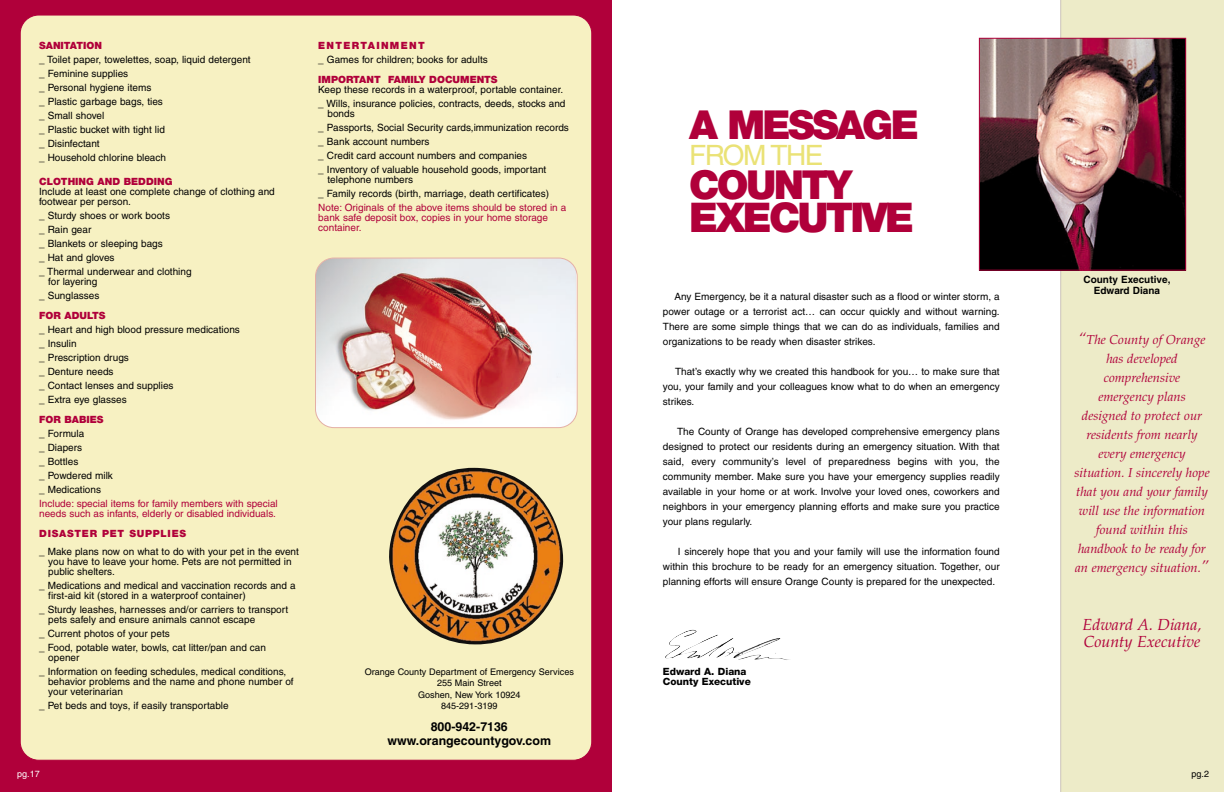
<style>
.page{position:relative;width:1224px;height:792px;background:#fff}
.page>*{position:absolute;margin:0;border:0;box-sizing:border-box;transform-origin:0 0}
.t1{font:900 41px "Helvetica Neue";letter-spacing:-.065em;color:#b0003a}
.t2{font:900 40px "Helvetica Neue";letter-spacing:-.065em;color:#b0003a}
.t3{font:28px "Helvetica";letter-spacing:-.055em;color:#eae276}
.t4{font:italic 16px/17px "Palatino";color:#b0003a}
.t5{font:italic 13px/19px "Palatino";color:#b0003a;text-align:center}
.t6{font:700 12.4px/14px "Helvetica";color:#000;text-align:center}
.t7{font:10px/14px "Helvetica";color:#000}
.t8{font:10px/10px "Helvetica";color:#b0003a}
.t9{font:900 10px "Helvetica Neue";color:#b0003a}
.t10{font:800 10px/10px "Helvetica Neue";color:#000}
.t11{font:700 10px/11px "Helvetica";color:#000;text-align:center}
.t12{font:900 10px "Helvetica Neue";letter-spacing:.135em;color:#b0003a}
.t13{font:9.1px/11.6px "Helvetica";color:#000;text-align:center}
.t14{font:9px "Helvetica";color:#fff}
.t15{font:9px "Helvetica";color:#000}
.s1{font-size:16px}
</style>
<div class="page">
<div style="left:1061px;top:0;width:163px;height:792px;background:#edebc8"></div>
<hr style="left:1060px;top:0;width:1px;height:792px;background:#cbc3b8">
<img style="left:981px;top:40px;width:203px;height:229px">
<div style="left:979px;top:38px;width:207px;height:233px;border:1px solid #b0003a"></div>
<div style="left:0;top:0;width:612px;height:792px;background:#b0003a"></div>
<div style="left:20px;top:15px;width:572px;height:746px;background:#f7f1c2"></div>
<img style="left:315px;top:258px;width:263px;height:170px">
<img style="left:665px;top:629px;width:125px;height:31px">
<img style="left:387px;top:467px;width:178px;height:178px">
<p class="t9" style="left:39px;top:41px;width:64px">SANITATION</p>
<p class="t7" style="left:39px;top:53px;width:213px">_ Toilet paper, towelettes, soap, liquid detergent _ Feminine supplies<br>_ Personal hygiene items<br>_ Plastic garbage bags, ties<br>_ Small shovel<br>_ Plastic bucket with tight lid<br>_ Disinfectant<br>_ Household chlorine bleach</p>
<p class="t9" style="left:39px;top:177px;width:135px">CLOTHING AND BEDDING</p>
<p class="t7" style="left:39px;top:187px;width:237px;line-height:10px">Include at least one complete change of clothing and footwear per person.</p>
<p class="t7" style="left:39px;top:209px;width:154px">_ Sturdy shoes or work boots<br>_ Rain gear<br>_ Blankets or sleeping bags<br>_ Hat and gloves<br>_ Thermal underwear and clothing</p>
<p class="t7" style="left:39px;top:275px;width:62px;text-align:right">for layering<br>_ Sunglasses</p>
<p class="t9" style="left:39px;top:311px;width:68px">FOR ADULTS</p>
<p class="t7" style="left:39px;top:323px;width:202px">_ Heart and high blood pressure medications _ Insulin<br>_ Prescription drugs<br>_ Denture needs<br>_ Contact lenses and supplies<br>_ Extra eye glasses</p>
<p class="t9" style="left:39px;top:415px;width:66px">FOR BABIES</p>
<p class="t7" style="left:39px;top:427px;width:75px">_ Formula<br>_ Diapers<br>_ Bottles<br>_ Powdered milk _ Medications</p>
<p class="t8" style="left:39px;top:499px;width:240px">Include: special items for family members with special needs such as infants, elderly or disabled individuals.</p>
<p class="t9" style="left:39px;top:529px;width:149px">D I S A S T E R PET S U P P L I E S</p>
<p class="t7" style="left:48px;top:547px;width:252px;line-height:10px;text-indent:-9px">_ Make plans now on what to do with your pet in the event you have to leave your home. Pets are not permitted in public shelters.</p>
<p class="t7" style="left:48px;top:581px;width:249px;line-height:10px;text-indent:-9px">_ Medications and medical and vaccination records and a first-aid kit (stored in a waterproof container)</p>
<p class="t7" style="left:48px;top:605px;width:242px;line-height:10px;text-indent:-9px">_ Sturdy leashes, harnesses and/or carriers to transport pets safely and ensure animals cannot escape</p>
<p class="t7" style="left:39px;top:627px;width:228px">_ Current photos of your pets<br>_ Food, potable water, bowls, cat litter/pan and can</p>
<p class="t7" style="left:39px;top:651px;width:249px;text-indent:9px">opener<br>_ Information on feeding schedules, medical conditions,</p>
<p class="t7" style="left:48px;top:677px;width:247px;line-height:10px">behavior problems and the name and phone number of your veterinarian</p>
<p class="t7" style="left:39px;top:699px;width:191px">_ Pet beds and toys, if easily transportable</p>
<p class="t12" style="left:318px;top:41px;width:108px">ENTERTAINMENT</p>
<p class="t7" style="left:318px;top:53px;width:171px">_ Games for children; books for adults</p>
<p class="t9" style="left:318px;top:75px;width:181px">IMPORTANT FAMILY DOCUMENTS</p>
<p class="t7" style="left:318px;top:83px;width:249px">Keep these records in a waterproof, portable container. _ Wills, insurance policies, contracts, deeds, stocks and</p>
<p class="t7" style="left:318px;top:107px;width:252px;text-indent:9px">bonds<br>_ Passports, Social Security cards,immunization records _ Bank account numbers<br>_ Credit card account numbers and companies<br>_ Inventory of valuable household goods, important</p>
<p class="t7" style="left:318px;top:173px;width:232px;text-indent:9px">telephone numbers<br>_ Family records (birth, marriage, death certificates)</p>
<p class="t8" style="left:318px;top:203px;width:250px">Note: Originals of the above items should be stored in a bank safe deposit box, copies in your home storage container.</p>
<p class="t13" style="left:365px;top:667px;width:211px">Orange County Department of Emergency Services<br>255 Main Street<br>Goshen, New York 10924<br>845-291-3199</p>
<p class="t6" style="left:388px;top:721px;width:165px">800-942-7136 www.orangecountygov.com</p>
<h2 class="t2" style="left:689px;top:110px;width:231px">A MESSAGE</h2>
<h3 class="t3" style="left:689px;top:145px;width:136px">FROM THE</h3>
<h2 class="t2" style="left:689px;top:170px;width:164px">COUNTY</h2>
<h1 class="t1" style="left:689px;top:203px;width:226px">EXECUTIVE</h1>
<p class="t7" style="left:663px;top:290px;width:338px;line-height:15px;text-align:justify;text-indent:12px">Any Emergency, be it a natural disaster such as a flood or winter storm, a power outage or a terrorist act… can occur quickly and without warning.<br>There are some simple things that we can do as individuals, families and organizations to be ready when disaster strikes.</p>
<p class="t7" style="left:663px;top:365px;width:338px;line-height:15px;text-align:justify;text-indent:12px">That’s exactly why we created this handbook for you… to make sure that you, your family and your colleagues know what to do when an emergency strikes.</p>
<p class="t7" style="left:663px;top:425px;width:338px;line-height:15px;text-align:justify;text-indent:14px">The County of Orange has developed comprehensive emergency plans designed to protect our residents during an emergency situation. With that said, every community’s level of preparedness begins with you, the community member. Make sure you have your emergency supplies readily available in your home or at work. Involve your loved ones, coworkers and neighbors in your emergency planning efforts and make sure you practice your plans regularly.</p>
<p class="t7" style="left:663px;top:545px;width:338px;line-height:15px;text-align:justify;text-indent:15px">I sincerely hope that you and your family will use the information found within this brochure to be ready for an emergency situation. Together, our planning efforts will ensure Orange County is prepared for the unexpected.</p>
<p class="t10" style="left:663px;top:667px;width:89px">Edward A. Diana<br>County Executive</p>
<p class="t11" style="left:1084px;top:275px;width:88px">County Executive,<br>Edward Diana</p>
<p class="t5" style="left:1074px;top:331px;width:137px"><span class="s1">“</span>The County of Orange has developed comprehensive emergency plans designed to protect our residents from nearly every emergency situation. I sincerely hope that you and your family will use the information found within this handbook to be ready for an emergency situation.<span class="s1">”</span></p>
<h3 class="t4" style="left:1083px;top:618px;width:120px">Edward A. Diana,<br>County Executive</h3>
<p class="t14" style="left:17px;top:770px;width:24px">pg.17</p>
<p class="t15" style="left:1192px;top:770px;width:19px">pg.2</p>
</div>
